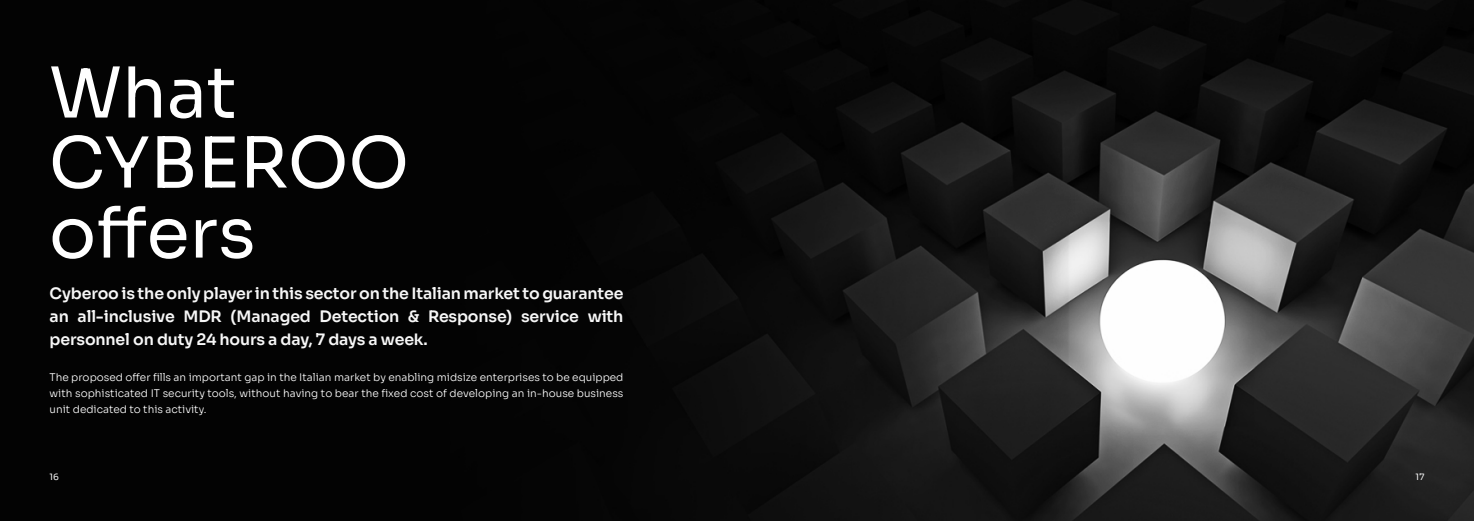
<style>
.page{position:relative;width:1474px;height:521px;background:#fff}
.page>*{position:absolute;margin:0;border:0;box-sizing:border-box;transform-origin:0 0}
.t1{font:70px/70px "Sora";color:#fff}
.t2{font:600 15.75px/22.8px "Sora";letter-spacing:-.01em;color:#f7f7f7;text-align:justify}
.t3{font:300 10.5px/15.8px "Sora";color:#fff;text-align:justify}
.t4{font:8.75px "Sora";color:#fff}
</style>
<div class="page">
<img style="left:0;top:0;width:1473px;height:521px">
<h1 class="t1" style="left:49px;top:51px;width:361px">What<br>CYBEROO offers</h1>
<h2 class="t2" style="left:50px;top:281px;width:575px">Cyberoo is the only player in this sector on the Italian market to guarantee an all-inclusive MDR (Managed Detection &amp; Response) service with personnel on duty 24 hours a day, 7 days a week.</h2>
<p class="t3" style="left:50px;top:369px;width:575px">The proposed offer fills an important gap in the Italian market by enabling midsize enterprises to be equipped with sophisticated IT security tools, without having to bear the fixed cost of developing an in-house business unit dedicated to this activity.</p>
<p class="t4" style="left:50px;top:469px;width:11px">16</p>
<p class="t4" style="left:1415px;top:469px;width:10px">17</p>
</div>
